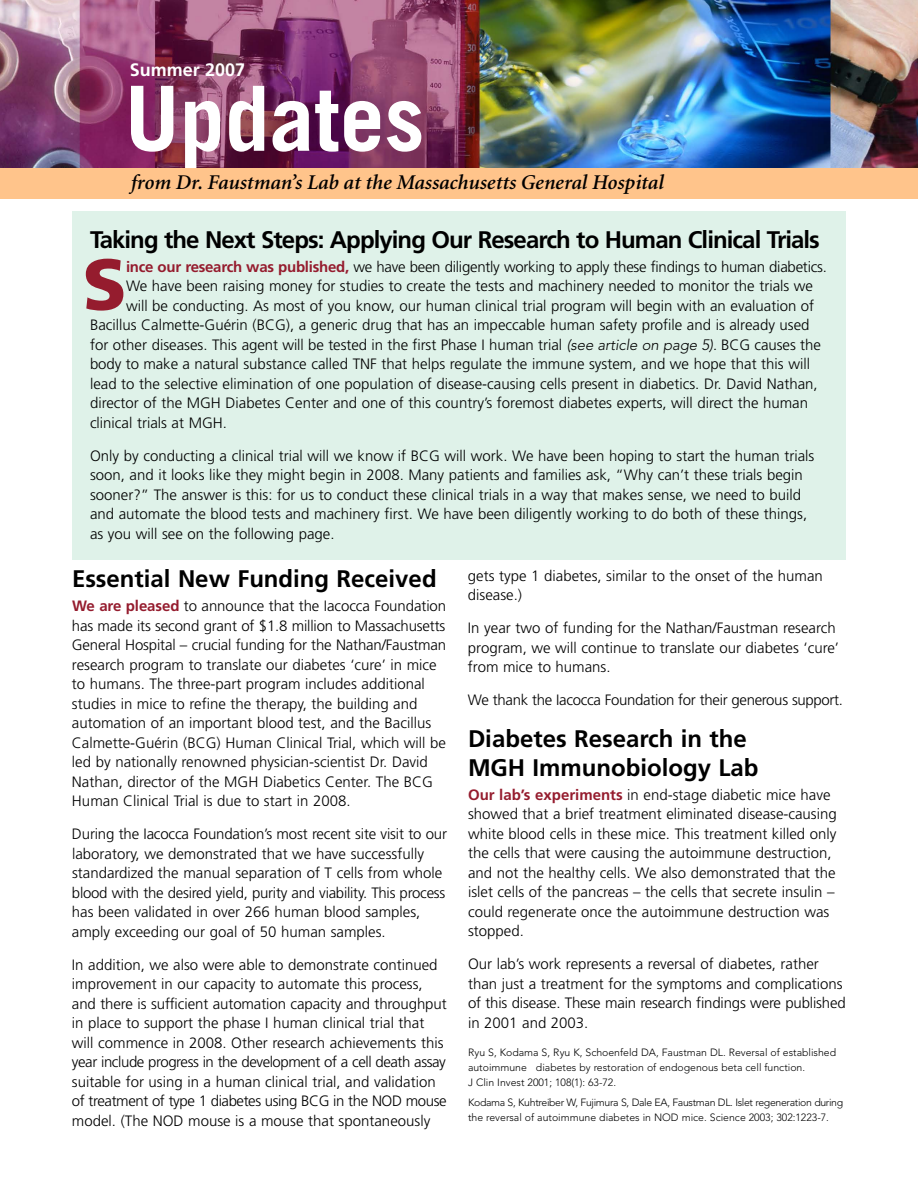
<style>
.page{position:relative;width:918px;height:1188px;background:#fff}
.page>*{position:absolute;margin:0;border:0;box-sizing:border-box;transform-origin:0 0}
.t1{font:700 90px "Trade Gothic";color:#fff}
.t2{font:900 72px "Frutiger";color:#951c2e}
.t3{font:700 24px/28.5px "Frutiger";color:#000}
.t4{font:700 24px "Frutiger";letter-spacing:-.04em;color:#000}
.t5{font:italic 600 21px "Minion";color:#000}
.t6{font:700 18px "Frutiger";color:#fff}
.t7{font:300 15px/19.5px "Frutiger";color:#000}
.t8{font:300 15px "Frutiger";letter-spacing:-.02em;color:#000}
.t9{font:300 10.5px/15px "Avenir";color:#000}
.t10{font:300 10.5px/15px "Avenir";letter-spacing:-.03em;color:#000}
.s1{font-weight:700;color:#951c2e}
.s2{font-family:"Avenir";font-style:italic}
</style>
<div class="page">
<div style="left:0;top:167px;width:918px;height:32px;background:#ffc48b"></div>
<img style="left:0;top:0;width:918px;height:168px">
<div style="left:72px;top:212px;width:774px;height:348px;background:#dff2e9"></div>
<p class="t6" style="left:130px;top:62px;width:117px">Summer 2007</p>
<h1 class="t1" style="left:125px;top:86px;width:301px">Updates</h1>
<h3 class="t5" style="left:130px;top:174px;width:535px">from Dr. Faustman’s Lab at the Massachusetts General Hospital</h3>
<h3 class="t4" style="left:90px;top:230px;width:731px">Taking the Next Steps: Applying Our Research to Human Clinical Trials</h3>
<p class="t7" style="left:126px;top:258px;width:702px"><span class="s1">ince our research was published,</span> we have been diligently working to apply these findings to human diabetics.</p>
<p class="t7" style="left:126px;top:277px;width:689px">We have been raising money for studies to create the tests and machinery needed to monitor the trials we</p>
<p class="t7" style="left:126px;top:297px;width:690px">will be conducting. As most of you know, our human clinical trial program will begin with an evaluation of</p>
<p class="t7" style="left:90px;top:316px;width:721px">Bacillus Calmette-Guérin (BCG), a generic drug that has an impeccable human safety profile and is already used</p>
<p class="t7" style="left:90px;top:336px;width:732px">for other diseases. This agent will be tested in the first Phase I human trial <span class="s2">(see article on page 5).</span> BCG causes the</p>
<p class="t7" style="left:90px;top:355px;width:722px">body to make a natural substance called TNF that helps regulate the immune system, and we hope that this will</p>
<p class="t7" style="left:90px;top:375px;width:729px">lead to the selective elimination of one population of disease-causing cells present in diabetics. Dr. David Nathan,</p>
<p class="t7" style="left:90px;top:394px;width:720px">director of the MGH Diabetes Center and one of this country’s foremost diabetes experts, will direct the human</p>
<p class="t7" style="left:90px;top:414px;width:139px">clinical trials at MGH.</p>
<p class="t7" style="left:90px;top:447px;width:726px">Only by conducting a clinical trial will we know if BCG will work. We have been hoping to start the human trials soon, and it looks like they might begin in 2008. Many patients and families ask, “Why can’t these trials begin sooner?” The answer is this: for us to conduct these clinical trials in a way that makes sense, we need to build and automate the blood tests and machinery first. We have been diligently working to do both of these things, as you will see on the following page.</p>
<h2 class="t2" style="left:83px;top:256px;width:45px">S</h2>
<h3 class="t3" style="left:72px;top:567px;width:366px">Essential New Funding Received</h3>
<p class="t7" style="left:72px;top:598px;width:376px"><span class="s1">We are pleased</span> to announce that the Iacocca Foundation has made its second grant of $1.8 million to Massachusetts General Hospital – crucial funding for the Nathan/Faustman research program to translate our diabetes ‘cure’ in mice to humans. The three-part program includes additional studies in mice to refine the therapy, the building and automation of an important blood test, and the Bacillus Calmette-Guérin (BCG) Human Clinical Trial, which will be led by nationally renowned physician-scientist Dr. David Nathan, director of the MGH Diabetics Center. The BCG Human Clinical Trial is due to start in 2008.</p>
<p class="t7" style="left:72px;top:826px;width:377px">During the Iacocca Foundation’s most recent site visit to our laboratory, we demonstrated that we have successfully standardized the manual separation of T cells from whole blood with the desired yield, purity and viability. This process has been validated in over 266 human blood samples, amply exceeding our goal of 50 human samples.</p>
<p class="t7" style="left:72px;top:956px;width:376px">In addition, we also were able to demonstrate continued improvement in our capacity to automate this process, and there is sufficient automation capacity and throughput in place to support the phase I human clinical trial that will commence in 2008. Other research achievements this year include progress in the development of a cell death assay suitable for using in a human clinical trial, and validation of treatment of type 1 diabetes using BCG in the NOD mouse model. (The NOD mouse is a mouse that spontaneously</p>
<p class="t7" style="left:468px;top:567px;width:356px">gets type 1 diabetes, similar to the onset of the human disease.)</p>
<p class="t7" style="left:468px;top:619px;width:373px">In year two of funding for the Nathan/Faustman research program, we will continue to translate our diabetes ‘cure’ from mice to humans.</p>
<p class="t8" style="left:468px;top:694px;width:377px">We thank the Iacocca Foundation for their generous support.</p>
<h3 class="t3" style="left:468px;top:726px;width:292px">Diabetes Research in the<br>MGH Immunobiology Lab</h3>
<p class="t7" style="left:468px;top:786px;width:370px"><span class="s1">Our lab’s experiments</span> in end-stage diabetic mice have showed that a brief treatment eliminated disease-causing white blood cells in these mice. This treatment killed only the cells that were causing the autoimmune destruction, and not the healthy cells. We also demonstrated that the islet cells of the pancreas – the cells that secrete insulin – could regenerate once the autoimmune destruction was stopped.</p>
<p class="t7" style="left:468px;top:955px;width:379px">Our lab’s work represents a reversal of diabetes, rather than just a treatment for the symptoms and complications of this disease. These main research findings were published in 2001 and 2003.</p>
<p class="t9" style="left:468px;top:1046px;width:370px">Ryu S, Kodama S, Ryu K, Schoenfeld DA, Faustman DL. Reversal of established autoimmune diabetes by restoration of endogenous beta cell function.<br>J Clin Invest 2001; 108(1): 63-72.</p>
<p class="t10" style="left:468px;top:1095px;width:377px">Kodama S, Kuhtreiber W, Fujimura S, Dale EA, Faustman DL. Islet regeneration during the reversal of autoimmune diabetes in NOD mice. Science 2003; 302:1223-7.</p>
</div>
